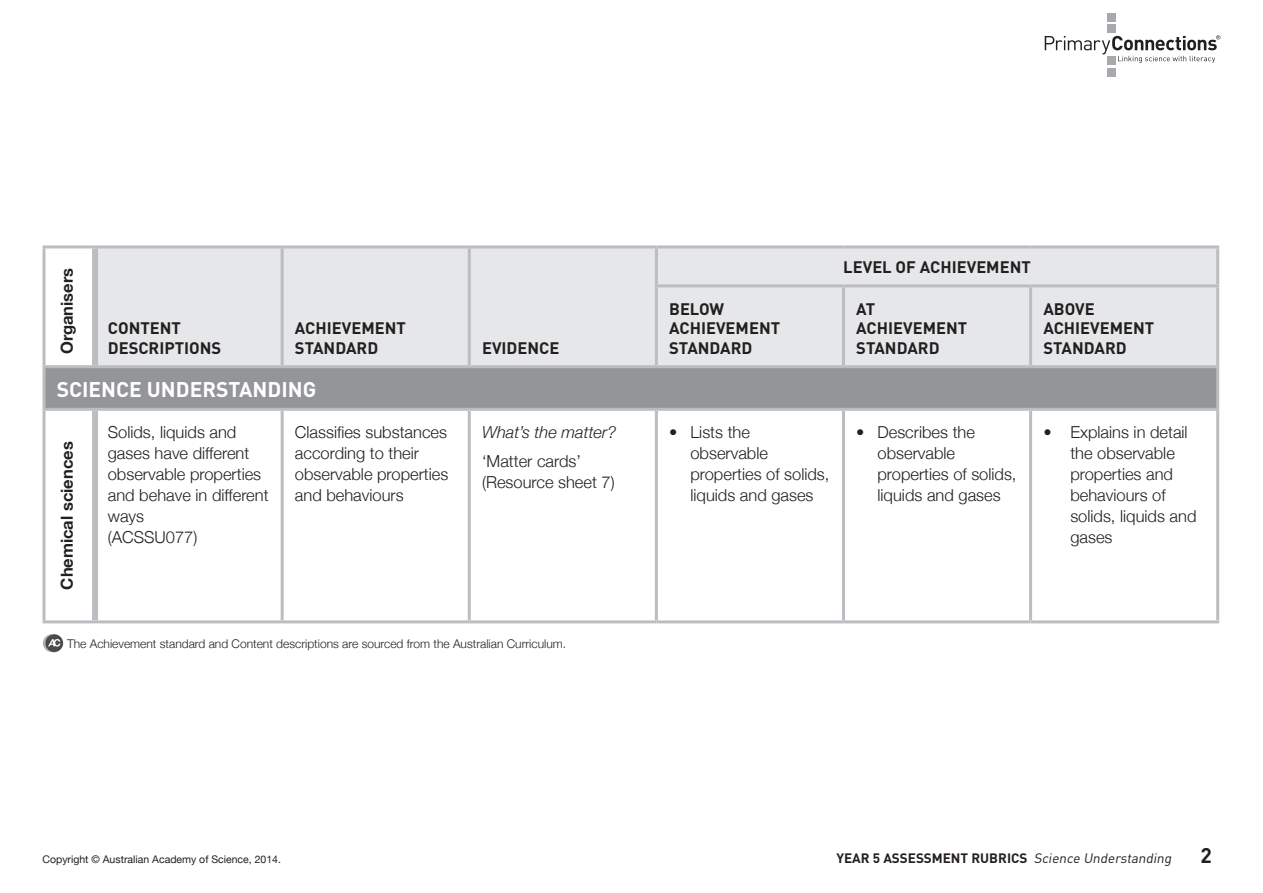
<style>
.page{position:relative;width:1263px;height:893px;background:#fff}
.page>*{position:absolute;margin:0;border:0;box-sizing:border-box;transform-origin:0 0}
.t1{font:700 21px "DIN";color:#fff}
.t2{font:700 21px "DIN";color:#231f20}
.t3{font:300 16.5px/21px "Helvetica Neue";color:#231f20}
.t4{font:700 16.5px/19.5px "DIN";color:#231f20}
.t5{font:700 16.5px "Helvetica Neue";color:#231f20}
.t6{font:italic 300 16.5px "Helvetica Neue";color:#231f20}
.t7{font:700 13.5px "DIN";color:#231f20}
.t8{font:300 12px "Helvetica Neue";color:#231f20}
.t9{font:10.5px "Helvetica Neue";color:#231f20}
.s1{font-weight:400;font-style:italic}
</style>
<div class="page">
<div style="left:1106px;top:68px;width:9px;height:9px;background:#a8a9ad"></div>
<div style="left:1106px;top:25px;width:9px;height:8px;background:#a8a9ad"></div>
<div style="left:1106px;top:56px;width:9px;height:9px;background:#a8a9ad"></div>
<div style="left:1106px;top:13px;width:9px;height:9px;background:#a8a9ad"></div>
<svg style="left:1045px;top:35px;width:175px;height:28px"></svg>
<div style="left:98px;top:248px;width:1118px;height:117px;background:#e6e7e9"></div>
<div style="left:44px;top:367px;width:1174px;height:42px;background:#939598"></div>
<svg style="left:280px;top:411px;width:1px;height:209px"></svg>
<hr style="left:43px;top:245px;width:52px;height:3px;background:#bcbdc0">
<hr style="left:43px;top:248px;width:3px;height:38px;background:#bcbdc0">
<hr style="left:95px;top:245px;width:187px;height:3px;background:#bcbdc0">
<hr style="left:282px;top:245px;width:187px;height:3px;background:#bcbdc0">
<hr style="left:469px;top:245px;width:187px;height:3px;background:#bcbdc0">
<hr style="left:468px;top:248px;width:3px;height:38px;background:#bcbdc0">
<hr style="left:656px;top:245px;width:187px;height:3px;background:#bcbdc0">
<hr style="left:655px;top:248px;width:3px;height:36px;background:#bcbdc0">
<hr style="left:843px;top:245px;width:187px;height:3px;background:#bcbdc0">
<hr style="left:1030px;top:245px;width:189px;height:3px;background:#bcbdc0">
<hr style="left:1216px;top:248px;width:3px;height:36px;background:#bcbdc0">
<hr style="left:43px;top:286px;width:3px;height:79px;background:#bcbdc0">
<hr style="left:468px;top:286px;width:3px;height:79px;background:#bcbdc0">
<hr style="left:655px;top:284px;width:188px;height:3px;background:#bcbdc0">
<hr style="left:655px;top:287px;width:3px;height:78px;background:#bcbdc0">
<hr style="left:843px;top:284px;width:187px;height:3px;background:#bcbdc0">
<hr style="left:842px;top:287px;width:3px;height:78px;background:#bcbdc0">
<hr style="left:1030px;top:284px;width:189px;height:3px;background:#bcbdc0">
<hr style="left:1029px;top:287px;width:3px;height:78px;background:#bcbdc0">
<hr style="left:1216px;top:287px;width:3px;height:78px;background:#bcbdc0">
<hr style="left:43px;top:368px;width:3px;height:40px;background:#bcbdc0">
<hr style="left:1216px;top:368px;width:3px;height:40px;background:#bcbdc0">
<hr style="left:43px;top:411px;width:3px;height:209px;background:#bcbdc0">
<hr style="left:468px;top:411px;width:3px;height:209px;background:#bcbdc0">
<hr style="left:655px;top:411px;width:3px;height:209px;background:#bcbdc0">
<hr style="left:842px;top:411px;width:3px;height:209px;background:#bcbdc0">
<hr style="left:1029px;top:411px;width:3px;height:209px;background:#bcbdc0">
<hr style="left:1216px;top:411px;width:3px;height:209px;background:#bcbdc0">
<hr style="left:43px;top:620px;width:52px;height:3px;background:#bcbdc0">
<hr style="left:95px;top:620px;width:187px;height:3px;background:#bcbdc0">
<hr style="left:282px;top:620px;width:187px;height:3px;background:#bcbdc0">
<hr style="left:469px;top:620px;width:187px;height:3px;background:#bcbdc0">
<hr style="left:656px;top:620px;width:187px;height:3px;background:#bcbdc0">
<hr style="left:843px;top:620px;width:187px;height:3px;background:#bcbdc0">
<hr style="left:1030px;top:620px;width:189px;height:3px;background:#bcbdc0">
<div style="left:92px;top:248px;width:6px;height:38px;background:#bcbdc0"></div>
<div style="left:92px;top:286px;width:6px;height:79px;background:#bcbdc0"></div>
<div style="left:92px;top:411px;width:6px;height:209px;background:#bcbdc0"></div>
<hr style="left:281px;top:248px;width:3px;height:38px;background:#bcbdc0">
<hr style="left:281px;top:286px;width:3px;height:79px;background:#bcbdc0">
<hr style="left:95px;top:365px;width:187px;height:3px;background:#bcbdc0">
<hr style="left:282px;top:365px;width:187px;height:3px;background:#bcbdc0">
<hr style="left:469px;top:365px;width:187px;height:3px;background:#bcbdc0">
<hr style="left:656px;top:365px;width:187px;height:3px;background:#bcbdc0">
<hr style="left:843px;top:365px;width:187px;height:3px;background:#bcbdc0">
<hr style="left:1030px;top:365px;width:189px;height:3px;background:#bcbdc0">
<hr style="left:281px;top:411px;width:3px;height:209px;background:#bcbdc0">
<hr style="left:43px;top:365px;width:52px;height:3px;background:#bcbdc0">
<hr style="left:43px;top:408px;width:52px;height:3px;background:#bcbdc0">
<hr style="left:95px;top:408px;width:187px;height:3px;background:#bcbdc0">
<hr style="left:282px;top:408px;width:187px;height:3px;background:#bcbdc0">
<hr style="left:469px;top:408px;width:187px;height:3px;background:#bcbdc0">
<hr style="left:656px;top:408px;width:187px;height:3px;background:#bcbdc0">
<hr style="left:843px;top:408px;width:187px;height:3px;background:#bcbdc0">
<hr style="left:1030px;top:408px;width:189px;height:3px;background:#bcbdc0">
<img style="left:43px;top:634px;width:21px;height:19px">
<p class="t5" style="left:52px;top:354px;width:87px;rotate:-90deg">Organisers</p>
<p class="t4" style="left:108px;top:318px;width:114px">CONTENT<br>DESCRIPTIONS</p>
<p class="t4" style="left:295px;top:318px;width:112px">ACHIEVEMENT<br>STANDARD</p>
<p class="t1" style="left:57px;top:375px;width:261px">SCIENCE UNDERSTANDING</p>
<p class="t4" style="left:482px;top:338px;width:79px">EVIDENCE</p>
<p class="t5" style="left:52px;top:590px;width:150px;rotate:-90deg">Chemical sciences</p>
<p class="t3" style="left:108px;top:421px;width:162px">Solids, liquids and gases have different observable properties and behave in different ways<br>(ACSSU077)</p>
<p class="t3" style="left:295px;top:421px;width:155px">Classifies substances according to their observable properties and behaviours</p>
<p class="t6" style="left:482px;top:419px;width:136px">What’s the matter?</p>
<p class="t3" style="left:482px;top:450px;width:134px">‘Matter cards’ (Resource sheet 7)</p>
<p class="t8" style="left:67px;top:634px;width:501px">The Achievement standard and Content descriptions are sourced from the Australian Curriculum.</p>
<p class="t4" style="left:843px;top:257px;width:189px">LEVEL OF ACHIEVEMENT</p>
<p class="t4" style="left:669px;top:299px;width:112px">BELOW<br>ACHIEVEMENT<br>STANDARD</p>
<p class="t4" style="left:856px;top:299px;width:112px">AT<br>ACHIEVEMENT<br>STANDARD</p>
<p class="t4" style="left:1043px;top:299px;width:112px">ABOVE<br>ACHIEVEMENT<br>STANDARD</p>
<p class="t3" style="left:690px;top:421px;width:141px;text-indent:-21px">• Lists the observable properties of solids, liquids and gases</p>
<p class="t3" style="left:877px;top:421px;width:141px;text-indent:-21px">• Describes the observable properties of solids, liquids and gases</p>
<p class="t3" style="left:1070px;top:421px;width:128px;text-indent:-27px">• Explains in detail the observable properties and behaviours of solids, liquids and gases</p>
<p class="t9" style="left:43px;top:850px;width:240px">Copyright © Australian Academy of Science, 2014.</p>
<p class="t7" style="left:836px;top:849px;width:339px">YEAR 5 ASSESSMENT RUBRICS <span class="s1">Science Understanding</span></p>
<p class="t2" style="left:1200px;top:841px;width:13px">2</p>
</div>
